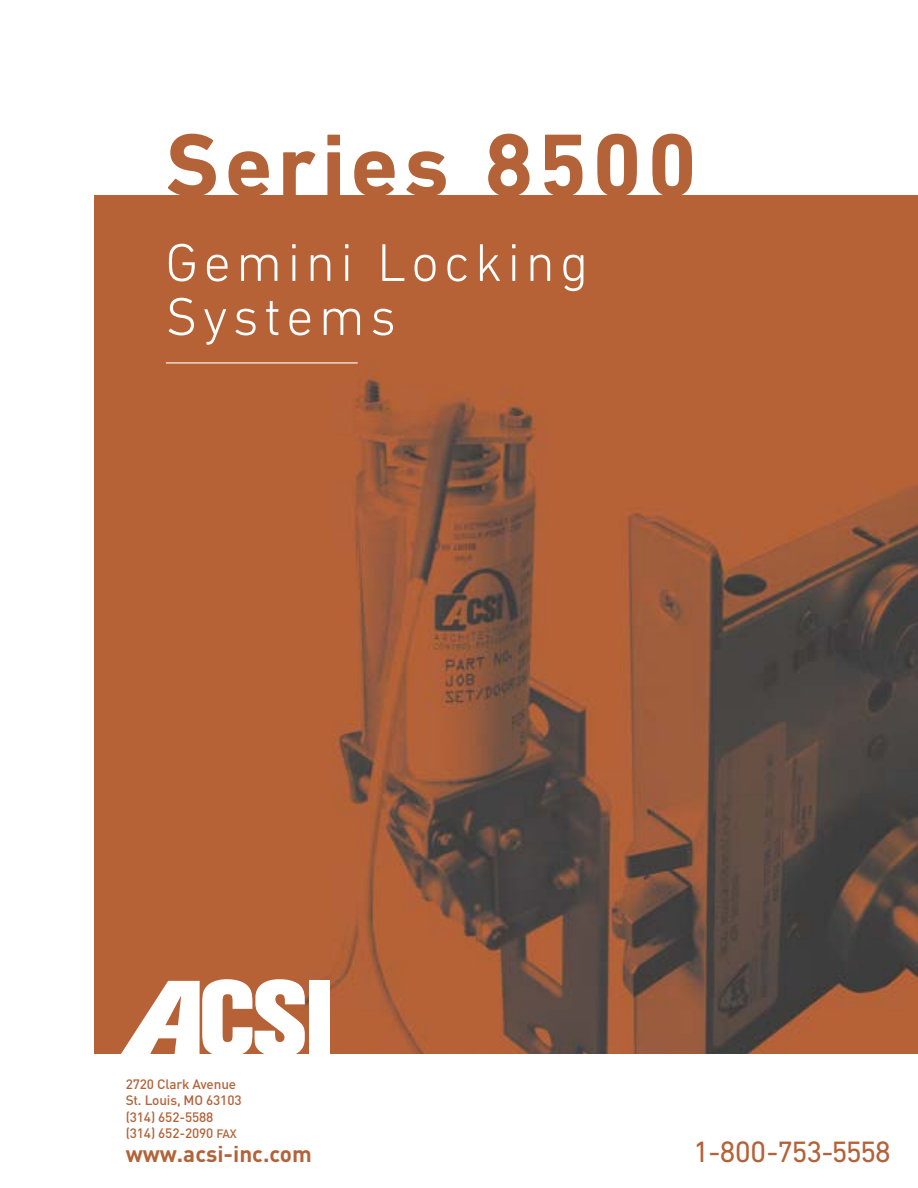
<style>
.page{position:relative;width:918px;height:1188px;background:#fff}
.page>*{position:absolute;margin:0;border:0;box-sizing:border-box;transform-origin:0 0}
.t1{font:700 90px "DIN Next LT Pro";letter-spacing:.055em;color:#b46238}
.t2{font:300 54px/54px "DIN Next LT Pro";letter-spacing:.1em;color:#fff}
.t3{font:30px "DIN Next LT Pro";letter-spacing:-.06em;color:#b46238}
.t4{font:700 22.5px "DIN Pro";color:#b46238}
.t5{font:500 13.5px/16.5px "DIN Pro";letter-spacing:-.01em;color:#b46238}
.s1{font-size:12px}
</style>
<div class="page">
<img style="left:94px;top:196px;width:824px;height:858px">
<div style="left:309px;top:980px;width:21px;height:75px;background:#fff"></div>
<svg style="left:120px;top:979px;width:185px;height:75px"></svg>
<hr style="left:166px;top:362px;width:192px;height:1px;background:#fff">
<h1 class="t1" style="left:165px;top:113px;width:533px">Series 8500</h1>
<h2 class="t2" style="left:165px;top:235px;width:425px">Gemini Locking<br>Systems</h2>
<p class="t5" style="left:126px;top:1075px;width:117px">2720 Clark Avenue<br>St. Louis, MO 63103 (314) 652-5588 (314) 652-2090 <span class="s1">FAX</span></p>
<h3 class="t4" style="left:126px;top:1139px;width:188px">www.acsi-inc.com</h3>
<h3 class="t3" style="left:694px;top:1135px;width:199px">1-800-753-5558</h3>
</div>
